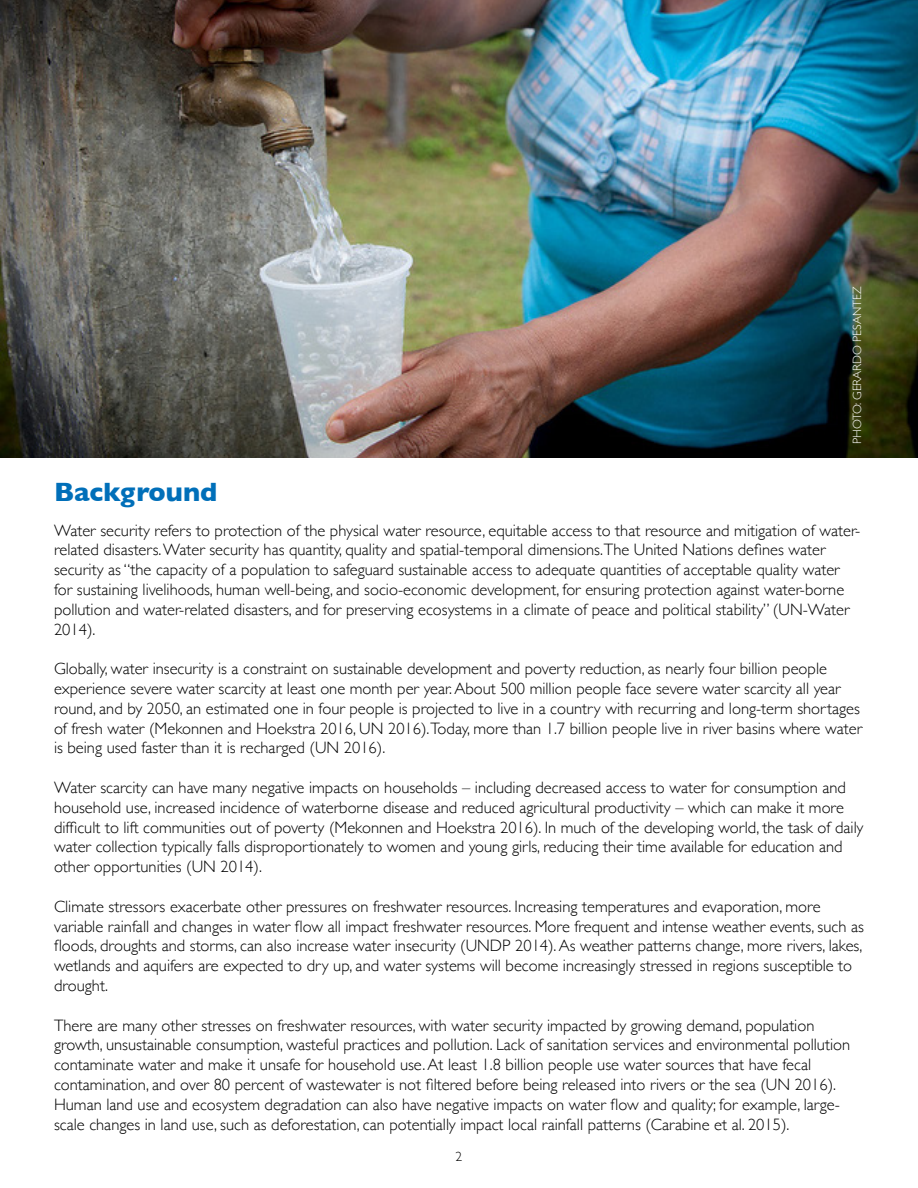
<style>
.page{position:relative;width:918px;height:1188px;background:#fff}
.page>*{position:absolute;margin:0;border:0;box-sizing:border-box;transform-origin:0 0}
.t1{font:700 27px "Gill Sans";color:#006fb9}
.t2{font:300 16.5px/19.8px "Gill Sans";color:#000}
.t3{font:300 13.5px "Gill Sans";color:#000}
.t4{font:300 12px "Gill Sans";color:#fff}
</style>
<div class="page">
<img style="left:0;top:0;width:918px;height:457px">
<p class="t4" style="left:848px;top:444px;width:159px;rotate:-90deg">PHOTO: GERARDO PESANTEZ</p>
<h1 class="t1" style="left:54px;top:470px;width:165px">Background</h1>
<p class="t2" style="left:54px;top:519px;width:808px">Water security refers to protection of the physical water resource, equitable access to that resource and mitigation of water&shy;related disasters. Water security has quantity, quality and spatial-temporal dimensions.The United Nations defines water security as “the capacity of a population to safeguard sustainable access to adequate quantities of acceptable quality water for sustaining livelihoods, human well-being, and socio-economic development, for ensuring protection against water-borne pollution and water-related disasters, and for preserving ecosystems in a climate of peace and political stability” (UN-Water 2014).</p>
<p class="t2" style="left:54px;top:658px;width:810px">Globally, water insecurity is a constraint on sustainable development and poverty reduction, as nearly four billion people experience severe water scarcity at least one month per year. About 500 million people face severe water scarcity all year round, and by 2050, an estimated one in four people is projected to live in a country with recurring and long-term shortages of fresh water (Mekonnen and Hoekstra 2016, UN 2016).Today, more than 1.7 billion people live in river basins where water is being used faster than it is recharged (UN 2016).</p>
<p class="t2" style="left:54px;top:777px;width:811px">Water scarcity can have many negative impacts on households – including decreased access to water for consumption and household use, increased incidence of waterborne disease and reduced agricultural productivity – which can make it more difficult to lift communities out of poverty (Mekonnen and Hoekstra 2016). In much of the developing world, the task of daily water collection typically falls disproportionately to women and young girls, reducing their time available for education and other opportunities (UN 2014).</p>
<p class="t2" style="left:54px;top:896px;width:812px">Climate stressors exacerbate other pressures on freshwater resources. Increasing temperatures and evaporation, more variable rainfall and changes in water flow all impact freshwater resources. More frequent and intense weather events, such as floods, droughts and storms, can also increase water insecurity (UNDP 2014). As weather patterns change, more rivers, lakes, wetlands and aquifers are expected to dry up, and water systems will become increasingly stressed in regions susceptible to drought.</p>
<p class="t2" style="left:54px;top:1014px;width:798px">There are many other stresses on freshwater resources, with water security impacted by growing demand, population growth, unsustainable consumption, wasteful practices and pollution. Lack of sanitation services and environmental pollution contaminate water and make it unsafe for household use. At least 1.8 billion people use water sources that have fecal contamination, and over 80 percent of wastewater is not filtered before being released into rivers or the sea (UN 2016).<br>Human land use and ecosystem degradation can also have negative impacts on water flow and quality; for example, large&shy;scale changes in land use, such as deforestation, can potentially impact local rainfall patterns (Carabine et al. 2015).</p>
<p class="t3" style="left:456px;top:1146px;width:8px">2</p>
</div>
